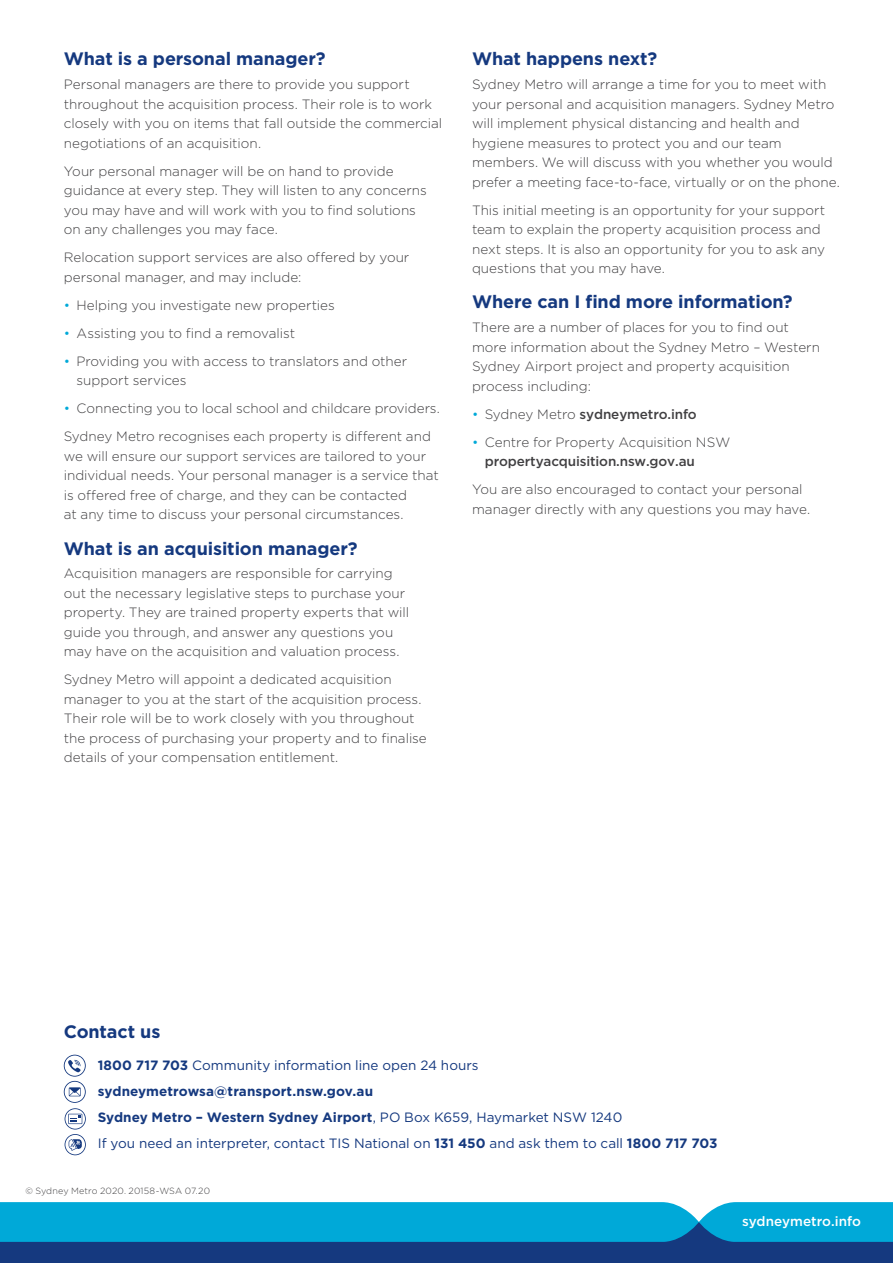
<style>
.page{position:relative;width:893px;height:1263px;background:#fff}
.page>*{position:absolute;margin:0;border:0;box-sizing:border-box;transform-origin:0 0}
.t1{font:700 18px "Gotham";letter-spacing:-.005em;color:#15397f}
.t2{font:300 13.5px/19.5px "Gotham";color:#414042}
.t3{font:13.5px/26px "Gotham";color:#15397f}
.t4{font:500 13.5px "Gotham";letter-spacing:-.01em;color:#414042}
.t5{font:500 13.5px "Gotham";color:#fff}
.t6{font:300 9px "Gotham";letter-spacing:.01em;color:#414042}
.s1{color:#00a9d8}
.s2{font-weight:300;color:#00a9d8}
.s3{font-weight:300}
.s4{font-weight:500}
.s5{font-weight:700}
</style>
<div class="page">
<div style="left:0;top:1222px;width:893px;height:41px;background:#15397f"></div>
<svg style="left:0;top:1202px;width:893px;height:40px;background:#04a8d7"></svg>
<svg style="left:64px;top:1055px;width:22px;height:100px"></svg>
<h1 class="t1" style="left:64px;top:47px;width:263px">What is a personal manager?</h1>
<p class="t2" style="left:64px;top:74px;width:380px">Personal managers are there to provide you support throughout the acquisition process. Their role is to work closely with you on items that fall outside the commercial negotiations of an acquisition.</p>
<p class="t2" style="left:64px;top:161px;width:365px">Your personal manager will be on hand to provide guidance at every step. They will listen to any concerns you may have and will work with you to find solutions on any challenges you may face.</p>
<p class="t2" style="left:64px;top:247px;width:347px">Relocation support services are also offered by your personal manager, and may include:</p>
<p class="t2" style="left:64px;top:295px;width:273px"><span class="s1">•</span> Helping you investigate new properties</p>
<p class="t2" style="left:64px;top:323px;width:233px"><span class="s1">•</span> Assisting you to find a removalist</p>
<p class="t2" style="left:77px;top:351px;width:332px;text-indent:-13px"><span class="s1">•</span> Providing you with access to translators and other support services</p>
<p class="t2" style="left:64px;top:394px;width:378px;line-height:28px"><span class="s1">•</span> Connecting you to local school and childcare providers.<br>Sydney Metro recognises each property is different and</p>
<p class="t2" style="left:64px;top:446px;width:377px">we will ensure our support services are tailored to your individual needs. Your personal manager is a service that is offered free of charge, and they can be contacted<br>at any time to discuss your personal circumstances.</p>
<h1 class="t1" style="left:64px;top:536px;width:295px">What is an acquisition manager?</h1>
<p class="t2" style="left:64px;top:563px;width:347px">Acquisition managers are responsible for carrying out the necessary legislative steps to purchase your property. They are trained property experts that will guide you through, and answer any questions you may have on the acquisition and valuation process.</p>
<p class="t2" style="left:64px;top:669px;width:364px">Sydney Metro will appoint a dedicated acquisition manager to you at the start of the acquisition process.<br>Their role will be to work closely with you throughout the process of purchasing your property and to finalise details of your compensation entitlement.</p>
<h1 class="t1" style="left:472px;top:47px;width:187px">What happens next?</h1>
<p class="t2" style="left:472px;top:74px;width:369px">Sydney Metro will arrange a time for you to meet with your personal and acquisition managers. Sydney Metro will implement physical distancing and health and hygiene measures to protect you and our team members. We will discuss with you whether you would prefer a meeting face-to-face, virtually or on the phone.</p>
<p class="t2" style="left:472px;top:200px;width:355px">This initial meeting is an opportunity for your support team to explain the property acquisition process and next steps. It is also an opportunity for you to ask any questions that you may have.</p>
<h1 class="t1" style="left:472px;top:290px;width:322px">Where can I find more information?</h1>
<p class="t2" style="left:472px;top:317px;width:349px">There are a number of places for you to find out more information about the Sydney Metro – Western Sydney Airport project and property acquisition process including:</p>
<p class="t4" style="left:472px;top:405px;width:226px"><span class="s2">•</span> <span class="s3">Sydney Metro</span> sydneymetro.info</p>
<p class="t2" style="left:485px;top:432px;width:247px;text-indent:-13px"><span class="s1">•</span> Centre for Property Acquisition NSW <span class="s4">propertyacquisition.nsw.gov.au</span></p>
<p class="t2" style="left:472px;top:479px;width:340px">You are also encouraged to contact your personal manager directly with any questions you may have.</p>
<h1 class="t1" style="left:64px;top:1020px;width:98px">Contact us</h1>
<p class="t3" style="left:98px;top:1052px;width:621px"><span class="s5">1800 717 703</span> Community information line open 24 hours <span class="s5">sydneymetrowsa@transport.nsw.gov.au<br>Sydney Metro – Western Sydney Airport</span>, PO Box K659, Haymarket NSW 1240<br>If you need an interpreter, contact TIS National on <span class="s5">131 450</span> and ask them to call <span class="s5">1800 717 703</span></p>
<p class="t6" style="left:26px;top:1185px;width:186px">© Sydney Metro 2020. 20158-WSA 07.20</p>
<p class="t5" style="left:742px;top:1212px;width:120px">sydneymetro.info</p>
</div>
